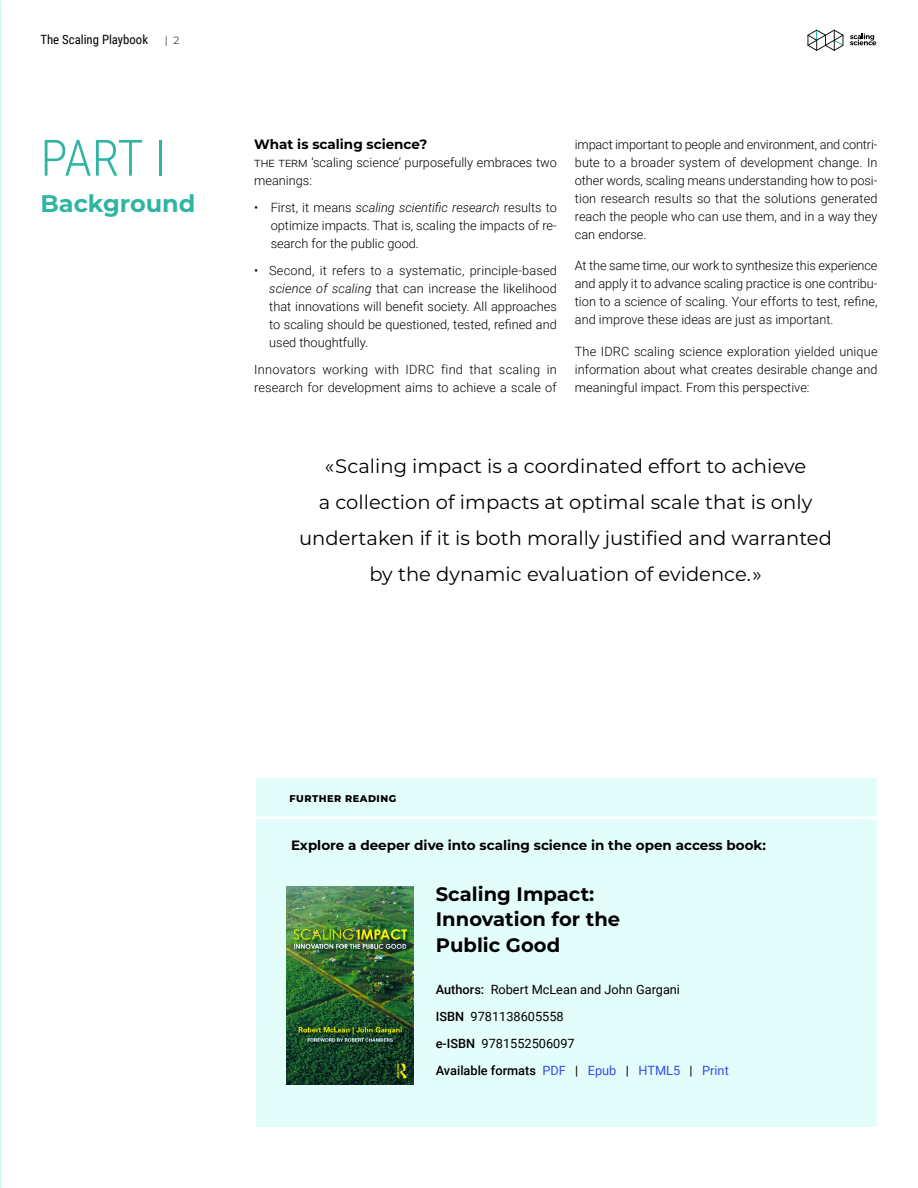
<style>
.page{position:relative;width:918px;height:1188px;background:#fff}
.page>*{position:absolute;margin:0;border:0;box-sizing:border-box;transform-origin:0 0}
.t1{font:300 50.25px "Roboto Condensed";color:#2fb5a2}
.t2{font:700 24px "Montserrat";color:#2fb5a2}
.t3{font:19.5px/36px "Montserrat";color:#000;text-align:center}
.t4{font:700 19.5px/25.5px "Montserrat";color:#000}
.t5{font:700 13.5px "Montserrat";color:#000}
.t6{font:300 12.75px/18px "Roboto";color:#000;text-align:justify}
.t7{font:12.75px/27px "Roboto";color:#000}
.t8{font:12.75px "Roboto Condensed";color:#000}
.t9{font:300 10.5px "Montserrat";color:#000}
.t10{font:800 9.75px "Montserrat";letter-spacing:.05em;color:#000}
.s1{font-family:"Roboto Condensed"}
.s2{font-style:italic}
.s3{font-weight:500}
.s4{color:#374beb}
</style>
<div class="page">
<svg style="left:807px;top:30px;width:37px;height:21px"></svg>
<svg style="left:850px;top:34px;width:26px;height:11px"></svg>
<div style="left:256px;top:778px;width:622px;height:349px;background:#e3fdfb"></div>
<hr style="left:230px;top:816px;width:661px;height:3px;background:#fff">
<img style="left:287px;top:886px;width:126px;height:198px">
<p class="t8" style="left:40px;top:30px;width:109px">The Scaling Playbook</p>
<p class="t9" style="left:165px;top:33px;width:16px">| 2</p>
<h1 class="t1" style="left:40px;top:123px;width:127px">PART I</h1>
<h2 class="t2" style="left:40px;top:186px;width:157px">Background</h2>
<p class="t5" style="left:254px;top:134px;width:175px">What is scaling science?</p>
<p class="t6" style="left:254px;top:152px;width:304px">the term ‘scaling science’ purposefully embraces two meanings:</p>
<p class="t6" style="left:271px;top:198px;width:288px;text-indent:-16px"><span class="s1">•</span> First, it means <span class="s2">scaling scientific research</span> results to optimize impacts. That is, scaling the impacts of re&shy;search for the public good.</p>
<p class="t6" style="left:269px;top:261px;width:289px;text-indent:-15px"><span class="s1">•</span> Second, it refers to a systematic, principle-based <span class="s2">science of scaling</span> that can increase the likelihood that innovations will benefit society. All approaches to scaling should be questioned, tested, refined and used thoughtfully.</p>
<p class="t6" style="left:254px;top:360px;width:304px">Innovators working with IDRC find that scaling in research for development aims to achieve a scale of</p>
<p class="t6" style="left:575px;top:135px;width:304px">impact important to people and environment, and contri&shy;bute to a broader system of development change. In other words, scaling means understanding how to posi&shy;tion research results so that the solutions generated reach the people who can use them, and in a way they can endorse.</p>
<p class="t6" style="left:575px;top:256px;width:304px">At the same time, our work to synthesize this experience and apply it to advance scaling practice is one contribu&shy;tion to a science of scaling. Your efforts to test, refine, and improve these ideas are just as important.</p>
<p class="t6" style="left:575px;top:342px;width:304px">The IDRC scaling science exploration yielded unique information about what creates desirable change and meaningful impact. From this perspective:</p>
<h3 class="t3" style="left:299px;top:447px;width:534px">« Scaling impact is a coordinated effort to achieve<br>a collection of impacts at optimal scale that is only undertaken if it is both morally justified and warranted by the dynamic evaluation of evidence. »</h3>
<p class="t10" style="left:290px;top:792px;width:108px">FURTHER READING</p>
<p class="t5" style="left:291px;top:835px;width:477px">Explore a deeper dive into scaling science in the open access book:</p>
<h3 class="t4" style="left:436px;top:880px;width:186px">Scaling Impact:<br>Innovation for the<br>Public Good</h3>
<p class="t7" style="left:436px;top:976px;width:295px"><span class="s3">Authors:</span> Robert McLean and John Gargani<br><span class="s3">ISBN</span> 9781138605558<br><span class="s3">e-ISBN</span> 9781552506097<br><span class="s3">Available formats</span> <span class="s4">PDF</span> | <span class="s4">Epub</span> | <span class="s4">HTML5</span> | <span class="s4">Print</span></p>
</div>
